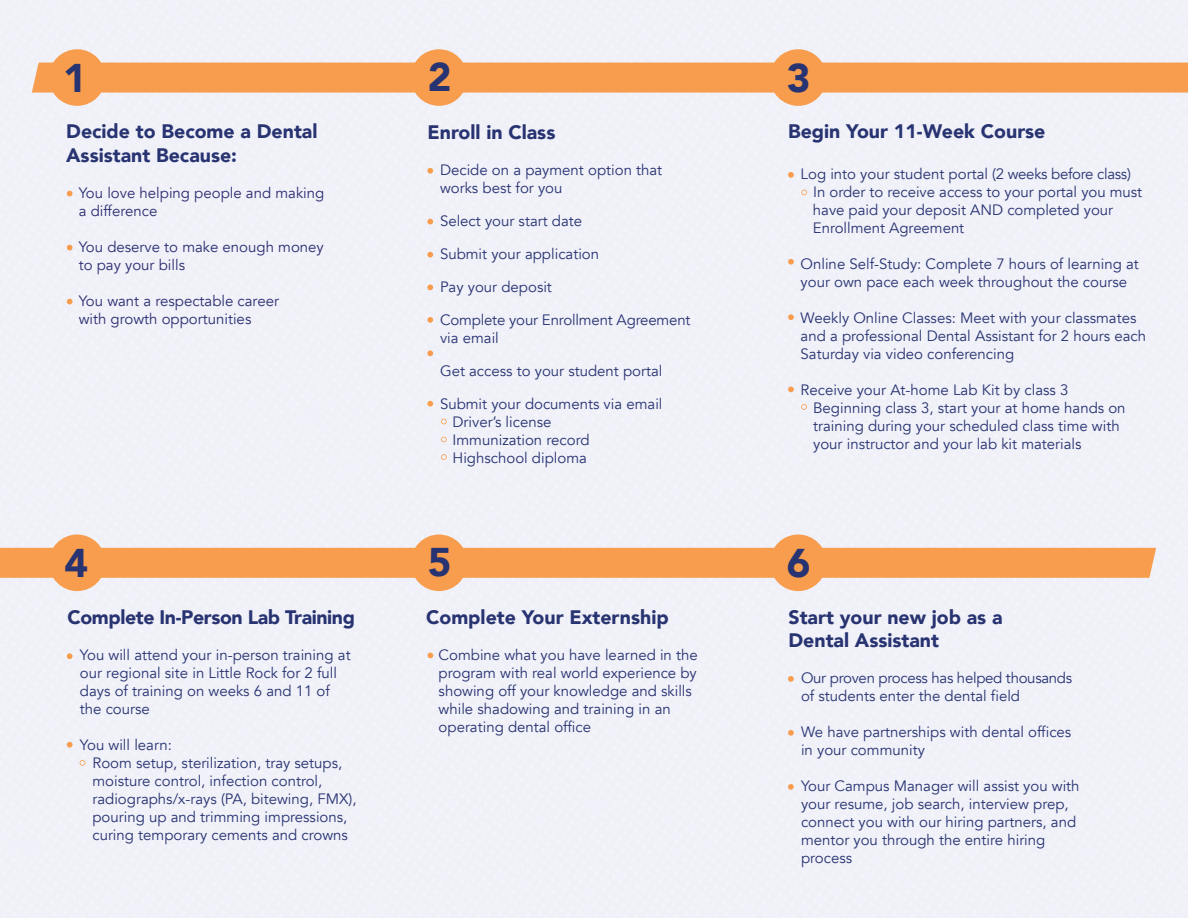
<style>
.page{position:relative;width:1188px;height:918px;background:#eff0f8}
.page>*{position:absolute;margin:0;border:0;box-sizing:border-box;transform-origin:0 0}
.t1{font:900 40.05px "Avenir";color:#283371}
.t2{font:900 19.5px/23.4px "Avenir";color:#283371}
.t3{font:900 19.5px "Avenir";letter-spacing:-.02em;color:#283371}
.t4{font:15px/18px "Avenir";color:#283371}
.t5{font:15px/18px "Avenir";color:#2c2e71}
.t6{font:15px/18px "Avenir";letter-spacing:-.02em;color:#283371}
</style>
<div class="page">
<svg style="left:67px;top:191px;width:6px;height:5px"></svg>
<svg style="left:67px;top:245px;width:6px;height:5px"></svg>
<svg style="left:67px;top:299px;width:6px;height:5px"></svg>
<svg style="left:427px;top:168px;width:6px;height:6px"></svg>
<svg style="left:427px;top:219px;width:6px;height:5px"></svg>
<svg style="left:427px;top:252px;width:6px;height:6px"></svg>
<svg style="left:427px;top:285px;width:6px;height:5px"></svg>
<svg style="left:427px;top:317px;width:6px;height:6px"></svg>
<svg style="left:427px;top:350px;width:6px;height:6px"></svg>
<svg style="left:427px;top:401px;width:6px;height:6px"></svg>
<svg style="left:441px;top:419px;width:6px;height:5px"></svg>
<svg style="left:441px;top:437px;width:6px;height:5px"></svg>
<svg style="left:441px;top:454px;width:6px;height:6px"></svg>
<svg style="left:788px;top:386px;width:6px;height:6px"></svg>
<svg style="left:788px;top:314px;width:6px;height:6px"></svg>
<svg style="left:788px;top:259px;width:6px;height:6px"></svg>
<svg style="left:788px;top:172px;width:6px;height:6px"></svg>
<svg style="left:801px;top:404px;width:6px;height:6px"></svg>
<svg style="left:801px;top:190px;width:6px;height:5px"></svg>
<svg style="left:788px;top:676px;width:6px;height:6px"></svg>
<svg style="left:788px;top:730px;width:6px;height:6px"></svg>
<svg style="left:788px;top:784px;width:6px;height:6px"></svg>
<svg style="left:428px;top:653px;width:5px;height:5px"></svg>
<svg style="left:67px;top:653px;width:6px;height:6px"></svg>
<svg style="left:67px;top:742px;width:6px;height:6px"></svg>
<svg style="left:80px;top:760px;width:5px;height:6px"></svg>
<div style="left:32px;top:63px;width:1156px;height:30px;background:#f79d4d"></div>
<div style="left:770px;top:49px;width:57px;height:57px;background:#f79d4d;border-radius:50%"></div>
<div style="left:411px;top:49px;width:56px;height:57px;background:#f79d4d;border-radius:50%"></div>
<div style="left:49px;top:49px;width:56px;height:57px;background:#f79d4d;border-radius:50%"></div>
<div style="left:0;top:548px;width:1156px;height:30px;background:#f79d4d"></div>
<div style="left:770px;top:535px;width:57px;height:56px;background:#f79d4d;border-radius:50%"></div>
<div style="left:411px;top:535px;width:56px;height:56px;background:#f79d4d;border-radius:50%"></div>
<div style="left:49px;top:535px;width:56px;height:56px;background:#f79d4d;border-radius:50%"></div>
<h1 class="t1" style="left:63px;top:44px;width:25px">1</h1>
<h1 class="t1" style="left:428px;top:43px;width:25px">2</h1>
<h1 class="t1" style="left:787px;top:44px;width:25px">3</h1>
<h2 class="t2" style="left:66px;top:119px;width:253px">Decide to Become a Dental<br>Assistant Because:</h2>
<p class="t5" style="left:79px;top:184px;width:247px">You love helping people and making a difference</p>
<p class="t5" style="left:79px;top:238px;width:247px">You deserve to make enough money to pay your bills</p>
<p class="t5" style="left:79px;top:292px;width:202px">You want a respectable career with growth opportunities</p>
<h2 class="t2" style="left:428px;top:120px;width:129px">Enroll in Class</h2>
<p class="t4" style="left:440px;top:161px;width:224px">Decide on a payment option that works best for you</p>
<p class="t4" style="left:440px;top:212px;width:144px">Select your start date</p>
<p class="t4" style="left:440px;top:245px;width:161px">Submit your application</p>
<p class="t4" style="left:440px;top:278px;width:113px">Pay your deposit</p>
<p class="t4" style="left:440px;top:311px;width:252px">Complete your Enrollment Agreement via email</p>
<p class="t4" style="left:440px;top:362px;width:224px">Get access to your student portal</p>
<p class="t4" style="left:453px;top:395px;width:211px;text-indent:-13px">Submit your documents via email<br>Driver’s license<br>Immunization record<br>Highschool diploma</p>
<h2 class="t2" style="left:788px;top:119px;width:259px">Begin Your 11-Week Course</h2>
<p class="t4" style="left:813px;top:165px;width:331px;text-indent:-12px">Log into your student portal (2 weeks before class)<br>In order to receive access to your portal you must have paid your deposit AND completed your Enrollment Agreement</p>
<p class="t4" style="left:801px;top:255px;width:340px">Online Self-Study: Complete 7 hours of learning at your own pace each week throughout the course</p>
<p class="t4" style="left:801px;top:309px;width:347px">Weekly Online Classes: Meet with your classmates and a professional Dental Assistant for 2 hours each<br>Saturday via video conferencing</p>
<p class="t4" style="left:813px;top:381px;width:314px;text-indent:-13px">Receive your At-home Lab Kit by class 3<br>Beginning class 3, start your at home hands on training during your scheduled class time with your instructor and your lab kit materials</p>
<h1 class="t1" style="left:65px;top:529px;width:25px">4</h1>
<h1 class="t1" style="left:428px;top:528px;width:25px">5</h1>
<h1 class="t1" style="left:787px;top:529px;width:25px">6</h1>
<h2 class="t3" style="left:67px;top:601px;width:289px">Complete In-Person Lab Training</h2>
<p class="t4" style="left:80px;top:646px;width:272px">You will attend your in-person training at our regional site in Little Rock for 2 full days of training on weeks 6 and 11 of the course</p>
<p class="t4" style="left:92px;top:736px;width:266px;text-indent:-13px">You will learn:<br>Room setup, sterilization, tray setups, moisture control, infection control, radiographs/x-rays (PA, bitewing, FMX), pouring up and trimming impressions, curing temporary cements and crowns</p>
<h2 class="t2" style="left:426px;top:605px;width:244px">Complete Your Externship</h2>
<p class="t4" style="left:439px;top:646px;width:261px">Combine what you have learned in the program with real world experience by showing off your knowledge and skills while shadowing and training in an operating dental office</p>
<h2 class="t2" style="left:789px;top:605px;width:216px">Start your new job as a<br>Dental Assistant</h2>
<p class="t6" style="left:801px;top:669px;width:273px">Our proven process has helped thousands of students enter the dental field</p>
<p class="t4" style="left:801px;top:723px;width:272px">We have partnerships with dental offices in your community</p>
<p class="t4" style="left:801px;top:777px;width:280px">Your Campus Manager will assist you with your resume, job search, interview prep, connect you with our hiring partners, and mentor you through the entire hiring process</p>
</div>
